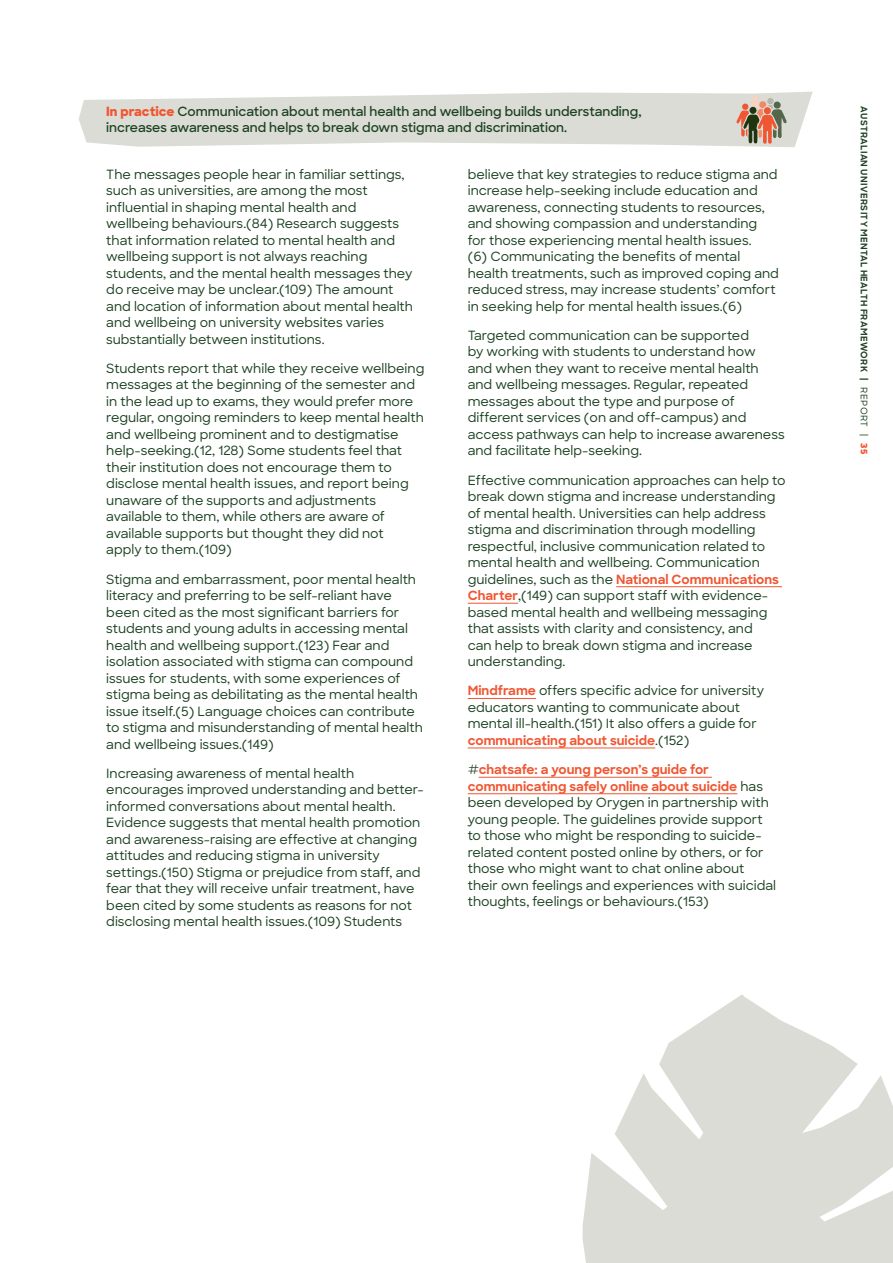
<style>
.page{position:relative;width:893px;height:1263px;background:#fff}
.page>*{position:absolute;margin:0;border:0;box-sizing:border-box;transform-origin:0 0}
.t1{font:500 12.75px/16.5px "Sharp Sans";color:#1c4221}
.t2{font:600 12.75px/16.5px "Sharp Sans";color:#1c4221}
.t3{font:700 9px "Sharp Sans";letter-spacing:.04em;color:#1c4221}
.s1{font-weight:800;color:#f15632}
.s2{font-weight:700;color:#f15632}
.s3{font-weight:400;font-style:italic}
.s4{font-weight:500}
</style>
<div class="page">
<hr style="left:616px;top:586px;width:166px;height:1px;background:#f15632">
<hr style="left:468px;top:603px;width:50px;height:1px;background:#f15632">
<hr style="left:468px;top:698px;width:68px;height:1px;background:#f15632">
<hr style="left:468px;top:748px;width:187px;height:1px;background:#f15632">
<hr style="left:479px;top:777px;width:233px;height:1px;background:#f15632">
<hr style="left:468px;top:793px;width:269px;height:1px;background:#f15632">
<svg style="left:583px;top:994px;width:310px;height:269px;fill:#dbdcd6"></svg>
<svg style="left:79px;top:92px;width:734px;height:55px;background:#dddcd6"></svg>
<p class="t2" style="left:106px;top:102px;width:537px"><span class="s1">In practice</span> Communication about mental health and wellbeing builds understanding, increases awareness and helps to break down stigma and discrimination.</p>
<p class="t1" style="left:106px;top:165px;width:308px">The messages people hear in familiar settings, such as universities, are among the most influential in shaping mental health and wellbeing behaviours.(84) Research suggests that information related to mental health and wellbeing support is not always reaching students, and the mental health messages they do receive may be unclear.(109) The amount and location of information about mental health and wellbeing on university websites varies substantially between institutions.</p>
<p class="t1" style="left:106px;top:359px;width:320px">Students report that while they receive wellbeing messages at the beginning of the semester and in the lead up to exams, they would prefer more regular, ongoing reminders to keep mental health and wellbeing prominent and to destigmatise help-seeking.(12, 128) Some students feel that their institution does not encourage them to disclose mental health issues, and report being unaware of the supports and adjustments available to them, while others are aware of available supports but thought they did not<br>apply to them.(109)</p>
<p class="t1" style="left:106px;top:570px;width:318px">Stigma and embarrassment, poor mental health literacy and preferring to be self-reliant have been cited as the most significant barriers for students and young adults in accessing mental health and wellbeing support.(123) Fear and isolation associated with stigma can compound issues for students, with some experiences of stigma being as debilitating as the mental health issue itself.(5) Language choices can contribute to stigma and misunderstanding of mental health and wellbeing issues.(149)</p>
<p class="t1" style="left:106px;top:764px;width:319px">Increasing awareness of mental health encourages improved understanding and better&shy;informed conversations about mental health.<br>Evidence suggests that mental health promotion and awareness-raising are effective at changing attitudes and reducing stigma in university settings.(150) Stigma or prejudice from staff, and fear that they will receive unfair treatment, have been cited by some students as reasons for not disclosing mental health issues.(109) Students</p>
<p class="t1" style="left:468px;top:165px;width:313px">believe that key strategies to reduce stigma and increase help-seeking include education and awareness, connecting students to resources, and showing compassion and understanding<br>for those experiencing mental health issues.<br>(6) Communicating the benefits of mental health treatments, such as improved coping and reduced stress, may increase students’ comfort in seeking help for mental health issues.(6)</p>
<p class="t1" style="left:468px;top:326px;width:318px">Targeted communication can be supported<br>by working with students to understand how<br>and when they want to receive mental health and wellbeing messages. Regular, repeated messages about the type and purpose of different services (on and off-campus) and access pathways can help to increase awareness and facilitate help-seeking.</p>
<p class="t1" style="left:468px;top:471px;width:319px">Effective communication approaches can help to break down stigma and increase understanding of mental health. Universities can help address stigma and discrimination through modelling respectful, inclusive communication related to mental health and wellbeing. Communication guidelines, such as the <span class="s2">National Communications Charter</span>,(149) can support staff with evidence&shy;based mental health and wellbeing messaging that assists with clarity and consistency, and<br>can help to break down stigma and increase understanding.</p>
<p class="t1" style="left:468px;top:682px;width:298px"><span class="s2">Mindframe</span> offers specific advice for university educators wanting to communicate about mental ill-health.(151) It also offers a guide for <span class="s2">communicating about suicide</span>.(152)</p>
<p class="t1" style="left:468px;top:761px;width:310px"><span class="s3">#</span><span class="s2">chatsafe: a young person’s guide for communicating safely online about suicide</span> has been developed by Orygen in partnership with young people. The guidelines provide support to those who might be responding to suicide&shy;related content posted online by others, or for those who might want to chat online about their own feelings and experiences with suicidal thoughts, feelings or behaviours.(153)</p>
<p class="t3" style="left:871px;top:106px;width:349px;rotate:90deg">AUSTRALIAN UNIVERSITY MENTAL HEALTH FRAMEWORK | <span class="s4">REPORT |</span> <span class="s1">35</span></p>
</div>
